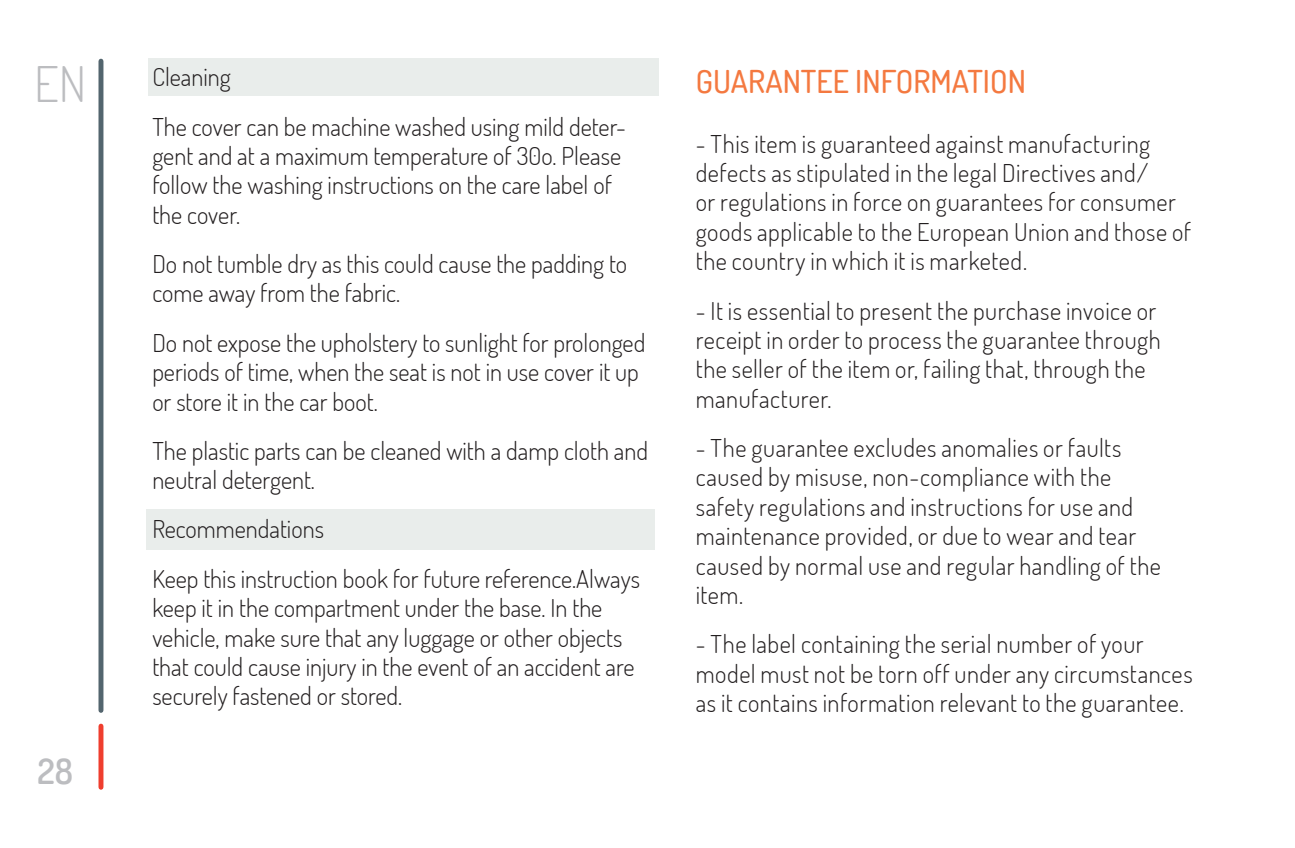
<style>
.page{position:relative;width:1295px;height:848px;background:#fff}
.page>*{position:absolute;margin:0;border:0;box-sizing:border-box;transform-origin:0 0}
.t1{font:300 49px "Dosis";color:#bcbdc0}
.t2{font:600 35px "Dosis";color:#bcbdc0}
.titulo_apartados{font:500 31.5px "Dosis";color:#f47940}
.texto_general{font:300 24.5px/29.4px "Dosis";letter-spacing:.02em;color:#231f20}
.texto{font:300 24.5px/29.4px "Dosis";color:#231f20}
</style>
<div class="page">
<div style="left:98px;top:61px;width:5px;height:649px;background:#53656e"></div>
<div style="left:98px;top:726px;width:5px;height:61px;background:#ef3e2e"></div>
<div style="left:148px;top:58px;width:511px;height:37px;background:#e9edeb"></div>
<div style="left:146px;top:509px;width:508px;height:41px;background:#e9edeb"></div>
<h1 class="t1" style="left:34px;top:51px;width:54px">EN</h1>
<h2 class="t2" style="left:37px;top:749px;width:37px">28</h2>
<p class="texto" style="left:152px;top:62px;width:80px">Cleaning</p>
<p class="texto" style="left:152px;top:111px;width:475px">The cover can be machine washed using mild deter&shy;gent and at a maximum temperature of 30o. Please follow the washing instructions on the care label of the cover.</p>
<p class="texto" style="left:152px;top:249px;width:476px">Do not tumble dry as this could cause the padding to come away from the fabric.</p>
<p class="texto" style="left:152px;top:327px;width:494px">Do not expose the upholstery to sunlight for prolonged periods of time, when the seat is not in use cover it up or store it in the car boot.</p>
<p class="texto" style="left:152px;top:435px;width:497px">The plastic parts can be cleaned with a damp cloth and neutral detergent.</p>
<p class="texto" style="left:152px;top:514px;width:173px">Recommendations</p>
<p class="texto" style="left:152px;top:563px;width:489px">Keep this instruction book for future reference.Always keep it in the compartment under the base. In the vehicle, make sure that any luggage or other objects that could cause injury in the event of an accident are securely fastened or stored.</p>
<p class="titulo_apartados" style="left:696px;top:61px;width:332px">GUARANTEE INFORMATION</p>
<p class="texto_general" style="left:696px;top:128px;width:497px">- This item is guaranteed against manufacturing defects as stipulated in the legal Directives and/<br>or regulations in force on guarantees for consumer goods applicable to the European Union and those of the country in which it is marketed.</p>
<p class="texto_general" style="left:696px;top:295px;width:467px">- It is essential to present the purchase invoice or receipt in order to process the guarantee through the seller of the item or, failing that, through the manufacturer.</p>
<p class="texto_general" style="left:696px;top:433px;width:467px">- The guarantee excludes anomalies or faults caused by misuse, non-compliance with the safety regulations and instructions for use and maintenance provided, or due to wear and tear caused by normal use and regular handling of the item.</p>
<p class="texto_general" style="left:696px;top:629px;width:498px">- The label containing the serial number of your model must not be torn off under any circumstances as it contains information relevant to the guarantee.</p>
</div>
